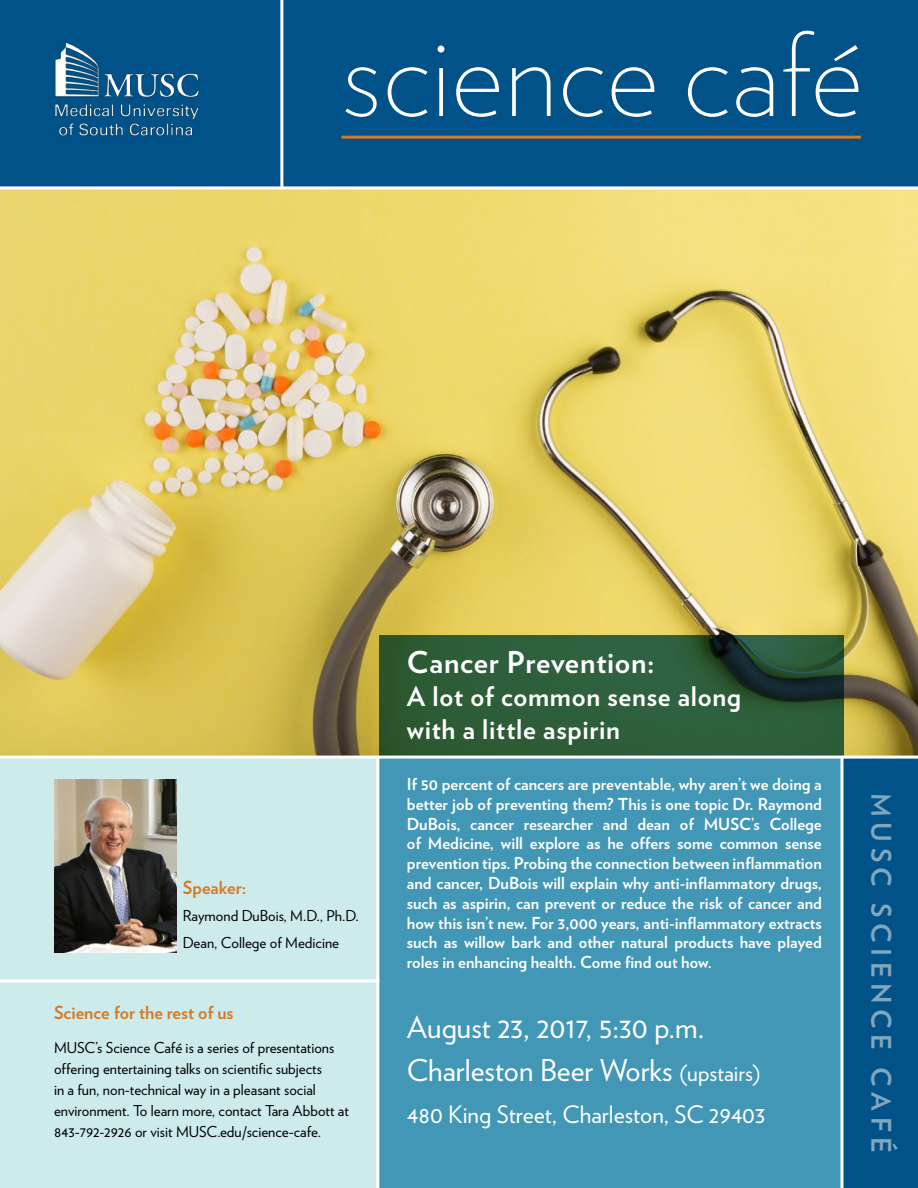
<style>
.page{position:relative;width:918px;height:1188px;background:#fff}
.page>*{position:absolute;margin:0;border:0;box-sizing:border-box;transform-origin:0 0}
.t1{font:200 115.2px "Verlag";color:#fff}
.t2{font:30px/43.5px "Verlag";color:#fff}
.t3{font:700 30px "Verlag";letter-spacing:.025em;color:#fff}
.t4{font:700 27px/33px "Verlag";letter-spacing:.025em;color:#fff}
.t5{font:700 27px "Verlag";letter-spacing:.205em;color:#81a7be}
.t6{font:24px "Verlag";color:#fff}
.t7{font:700 18px "Verlag";color:#d57a27}
.t8{font:700 16.5px/19.8px "Verlag";color:#fff;text-align:justify}
.t9{font:15px/21px "Verlag";color:#000}
.s1{font-size:22.5px}
</style>
<div class="page">
<img style="left:0;top:189px;width:918px;height:567px">
<svg style="left:379px;top:635px;width:464px;height:121px;background:#2c5938"></svg>
<div style="left:0;top:757px;width:426px;height:431px;background:#ceebec"></div>
<div style="left:379px;top:757px;width:464px;height:431px;background:#4197b5"></div>
<div style="left:843px;top:757px;width:75px;height:431px;background:#005288"></div>
<div style="left:282px;top:0;width:636px;height:187px;background:#005288"></div>
<img style="left:54px;top:779px;width:122px;height:173px">
<div style="left:0;top:0;width:282px;height:187px;background:#005288"></div>
<hr style="left:342px;top:136px;width:519px;height:3px;background:#d57a27">
<img style="left:55px;top:42px;width:144px;height:94px">
<hr style="left:280px;top:0;width:3px;height:187px;background:#fff">
<hr style="left:0;top:186px;width:918px;height:3px;background:#fff">
<hr style="left:0;top:756px;width:918px;height:3px;background:#fff">
<hr style="left:0;top:980px;width:379px;height:2px;background:#fff">
<hr style="left:376px;top:757px;width:3px;height:431px;background:#fff">
<hr style="left:840px;top:758px;width:3px;height:430px;background:#fff">
<h1 class="t1" style="left:342px;top:5px;width:524px">science café</h1>
<p class="t7" style="left:183px;top:877px;width:65px">Speaker:</p>
<p class="t9" style="left:183px;top:903px;width:178px;line-height:27px">Raymond DuBois, M.D., Ph.D.<br>Dean, College of Medicine</p>
<p class="t7" style="left:54px;top:1002px;width:181px">Science for the rest of us</p>
<p class="t9" style="left:54px;top:1037px;width:296px">MUSC’s Science Café is a series of presentations offering entertaining talks on scientific subjects<br>in a fun, non-technical way in a pleasant social environment. To learn more, contact Tara Abbott at 843-792-2926 or visit MUSC.edu/science-cafe.</p>
<h2 class="t3" style="left:407px;top:644px;width:249px">Cancer Prevention:</h2>
<h3 class="t4" style="left:407px;top:680px;width:336px">A lot of common sense along with a little aspirin</h3>
<p class="t8" style="left:407px;top:774px;width:417px">If 50 percent of cancers are preventable, why aren’t we doing a better job of preventing them? This is one topic Dr. Raymond DuBois, cancer researcher and dean of MUSC’s College of Medicine, will explore as he offers some common sense prevention tips. Probing the connection between inflammation and cancer, DuBois will explain why anti-inflammatory drugs, such as aspirin, can prevent or reduce the risk of cancer and how this isn’t new. For 3,000 years, anti-inflammatory extracts such as willow bark and other natural products have played roles in enhancing health. Come find out how.</p>
<h2 class="t2" style="left:407px;top:1005px;width:355px">August 23, 2017, 5:30 p.m.<br>Charleston Beer Works <span class="s1">(upstairs)</span></h2>
<h3 class="t6" style="left:407px;top:1100px;width:360px">480 King Street, Charleston, SC 29403</h3>
<h3 class="t5" style="left:897px;top:793px;width:362px;rotate:90deg">MUSC SCIENCE CAFÉ</h3>
</div>
